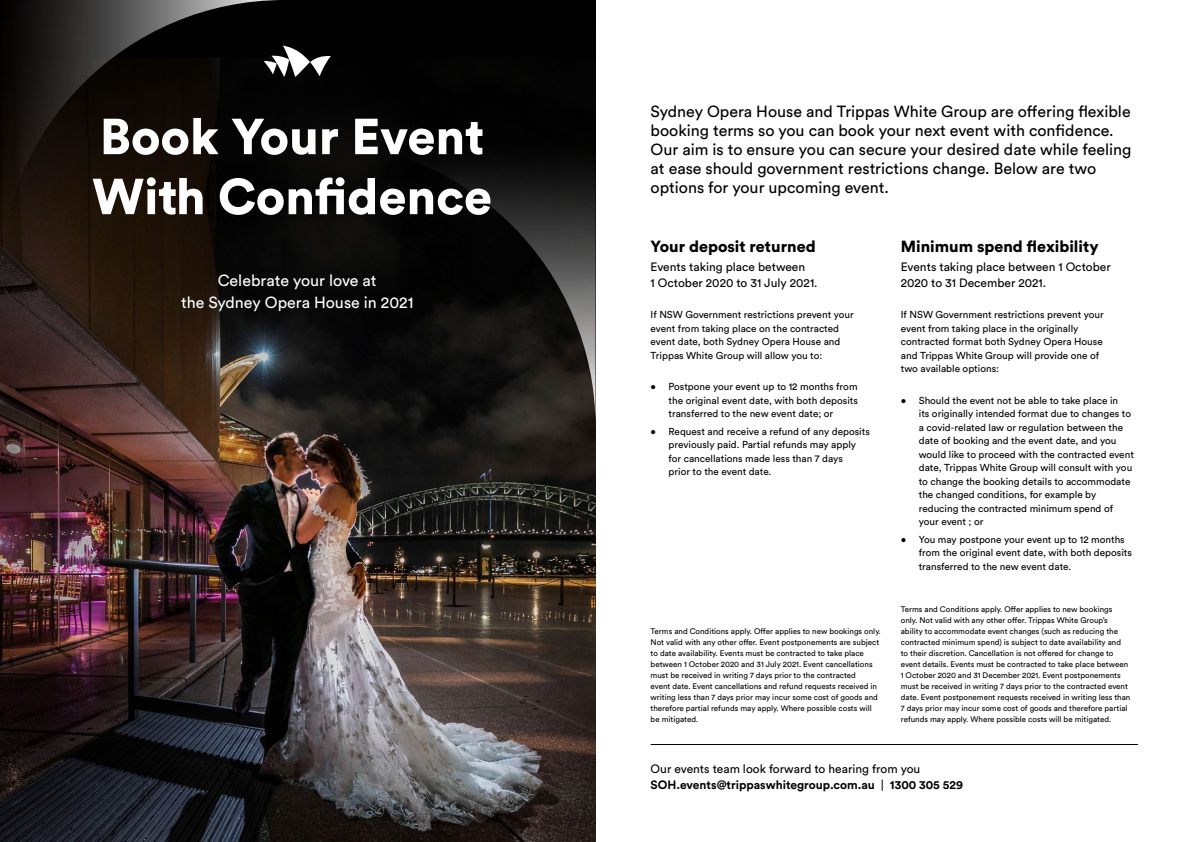
<style>
.page{position:relative;width:1191px;height:842px;background:#fff}
.page>*{position:absolute;margin:0;border:0;box-sizing:border-box;transform-origin:0 0}
.t1{font:900 50px/60px "Circular Pro";color:#fff}
.t2{font:16px/19.2px "Circular Pro";color:#000}
.t3{font:16px/22px "Circular Pro";color:#fff;text-align:center}
.t4{font:900 16px "Circular Pro";color:#000}
.t5{font:12px/16px "Circular Pro";color:#000}
.t6{font:700 12px/16.9px "Circular Pro";color:#000}
.t7{font:10px/13.5px "Circular Pro";color:#000}
.t8{font:8px/11px "Circular Pro";color:#000}
.s1{font-weight:400}
</style>
<div class="page">
<img style="left:0;top:0;width:595px;height:842px">
<svg style="left:0;top:0;width:284px;height:284px;background:#17120d"></svg>
<svg style="left:311px;top:142px;width:284px;height:285px;background:#131211"></svg>
<svg style="left:264px;top:46px;width:67px;height:31px"></svg>
<hr style="left:650px;top:744px;width:488px;height:1px;background:#000">
<h1 class="t1" style="left:92px;top:105px;width:401px">Book Your Event<br>With Confidence</h1>
<h2 class="t3" style="left:181px;top:269px;width:234px">Celebrate your love at<br>the Sydney Opera House in 2021</h2>
<p class="t2" style="left:650px;top:101px;width:482px">Sydney Opera House and Trippas White Group are offering flexible booking terms so you can book your next event with confidence.<br>Our aim is to ensure you can secure your desired date while feeling at ease should government restrictions change. Below are two options for your upcoming event.</p>
<h2 class="t4" style="left:650px;top:236px;width:167px">Your deposit returned</h2>
<h3 class="t5" style="left:650px;top:258px;width:168px">Events taking place between<br>1 October 2020 to 31 July 2021.</h3>
<p class="t7" style="left:650px;top:308px;width:205px">If NSW Government restrictions prevent your event from taking place on the contracted event date, both Sydney Opera House and Trippas White Group will allow you to:</p>
<p class="t7" style="left:668px;top:379px;width:191px;text-align:justify;text-indent:-18px">• Postpone your event up to 12 months from the original event date, with both deposits transferred to the new event date; or</p>
<p class="t7" style="left:668px;top:424px;width:203px;text-indent:-18px">• Request and receive a refund of any deposits previously paid. Partial refunds may apply for cancellations made less than 7 days<br>prior to the event date.</p>
<p class="t8" style="left:650px;top:626px;width:232px">Terms and Conditions apply. Offer applies to new bookings only.<br>Not valid with any other offer. Event postponements are subject to date availability. Events must be contracted to take place between 1 October 2020 and 31 July 2021. Event cancellations must be received in writing 7 days prior to the contracted<br>event date. Event cancellations and refund requests received in writing less than 7 days prior may incur some cost of goods and therefore partial refunds may apply. Where possible costs will be mitigated.</p>
<h2 class="t4" style="left:900px;top:236px;width:199px">Minimum spend flexibility</h2>
<h3 class="t5" style="left:900px;top:258px;width:211px">Events taking place between 1 October<br>2020 to 31 December 2021.</h3>
<p class="t7" style="left:900px;top:308px;width:205px">If NSW Government restrictions prevent your event from taking place in the originally contracted format both Sydney Opera House and Trippas White Group will provide one of two available options:</p>
<p class="t7" style="left:918px;top:393px;width:216px;text-indent:-18px">• Should the event not be able to take place in<br>its originally intended format due to changes to a covid-related law or regulation between the date of booking and the event date, and you would like to proceed with the contracted event date, Trippas White Group will consult with you to change the booking details to accommodate the changed conditions, for example by reducing the contracted minimum spend of your event ; or</p>
<p class="t7" style="left:918px;top:532px;width:215px;text-indent:-18px">• You may postpone your event up to 12 months from the original event date, with both deposits transferred to the new event date.</p>
<p class="t8" style="left:900px;top:604px;width:231px">Terms and Conditions apply. Offer applies to new bookings only. Not valid with any other offer. Trippas White Group’s ability to accommodate event changes (such as reducing the contracted minimum spend) is subject to date availability and to their discretion. Cancellation is not offered for change to event details. Events must be contracted to take place between 1 October 2020 and 31 December 2021. Event postponements must be received in writing 7 days prior to the contracted event date. Event postponement requests received in writing less than 7 days prior may incur some cost of goods and therefore partial refunds may apply. Where possible costs will be mitigated.</p>
<h3 class="t6" style="left:650px;top:759px;width:314px"><span class="s1">Our events team look forward to hearing from you<br></span>SOH.events@trippaswhitegroup.com.au <span class="s1">|</span> 1300 305 529</h3>
</div>
